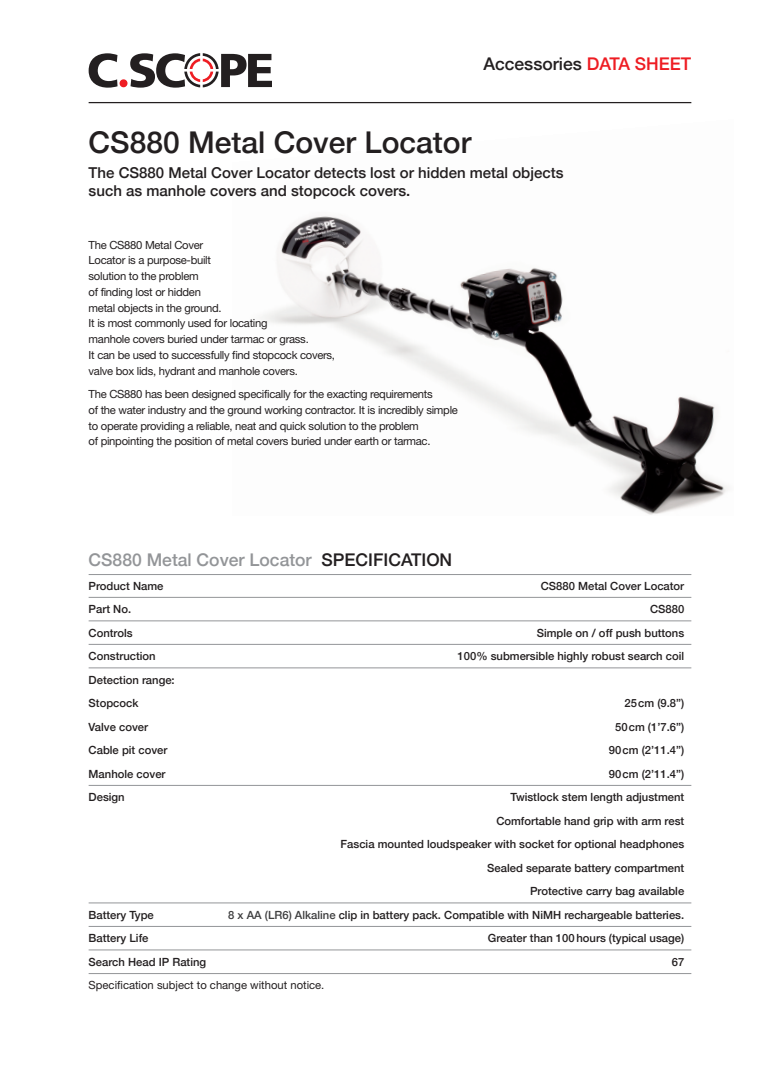
<style>
.page{position:relative;width:780px;height:1088px;background:#fff}
.page>*{position:absolute;margin:0;border:0;box-sizing:border-box;transform-origin:0 0}
.t1{font:500 30px "Helvetica Neue";color:#231f20}
.t2{font:500 17.5px "Helvetica Neue";color:#939598}
.t3{font:500 17.5px "Helvetica Neue";color:#231f20}
.t4{font:500 15px/18px "Helvetica Neue";color:#231f20}
.t5{font:500 11.25px/23.5px "Helvetica Neue";color:#231f20}
.t6{font:11.25px/15.8px "Helvetica Neue";letter-spacing:-.025em;color:#231f20}
.t7{font:11.25px "Helvetica Neue";color:#231f20}
.s1{color:#ee1d23}
.s2{color:#231f20}
.s3{color:#3e3e3f}
</style>
<div class="page">
<img style="left:261px;top:216px;width:466px;height:299px">
<svg style="left:89px;top:53px;width:28px;height:35px"></svg>
<svg style="left:130px;top:53px;width:142px;height:35px"></svg>
<div style="left:119px;top:79px;width:8px;height:8px;background:#ee1d23;border-radius:50%"></div>
<hr style="left:89px;top:102px;width:602px;height:1px;background:#231f20">
<hr style="left:89px;top:574px;width:602px;height:1px;background:#939598">
<hr style="left:89px;top:597px;width:602px;height:1px;background:#939598">
<hr style="left:89px;top:620px;width:602px;height:1px;background:#939598">
<hr style="left:89px;top:644px;width:602px;height:1px;background:#939598">
<hr style="left:89px;top:667px;width:602px;height:1px;background:#939598">
<hr style="left:89px;top:785px;width:602px;height:1px;background:#939598">
<hr style="left:89px;top:902px;width:602px;height:1px;background:#939598">
<hr style="left:89px;top:926px;width:602px;height:1px;background:#939598">
<hr style="left:89px;top:949px;width:602px;height:1px;background:#939598">
<hr style="left:89px;top:973px;width:602px;height:1px;background:#939598">
<h2 class="t3" style="left:483px;top:53px;width:209px">Accessories <span class="s1">DATA SHEET</span></h2>
<h1 class="t1" style="left:89px;top:124px;width:384px">CS880 Metal Cover Locator</h1>
<h3 class="t4" style="left:89px;top:164px;width:476px">The CS880 Metal Cover Locator detects lost or hidden metal objects such as manhole covers and stopcock covers.</h3>
<p class="t6" style="left:89px;top:237px;width:248px">The CS880 Metal Cover<br>Locator is a purpose-built<br>solution to the problem<br>of finding lost or hidden<br>metal objects in the ground.<br>It is most commonly used for locating<br>manhole covers buried under tarmac or grass.<br>It can be used to successfully find stopcock covers, valve box lids, hydrant and manhole covers.</p>
<p class="t6" style="left:89px;top:386px;width:371px">The CS880 has been designed specifically for the exacting requirements<br>of the water industry and the ground working contractor. It is incredibly simple to operate providing a reliable, neat and quick solution to the problem<br>of pinpointing the position of metal covers buried under earth or tarmac.</p>
<h2 class="t2" style="left:89px;top:549px;width:365px">CS880 Metal Cover Locator <span class="s2">SPECIFICATION</span></h2>
<p class="t5" style="left:89px;top:574px;width:76px">Product Name</p>
<p class="t5" style="left:540px;top:574px;width:145px">CS880 Metal Cover Locator</p>
<p class="t5" style="left:89px;top:597px;width:44px">Part No.</p>
<p class="t5" style="left:650px;top:597px;width:36px">CS880</p>
<p class="t5" style="left:89px;top:621px;width:45px">Controls</p>
<p class="t5" style="left:537px;top:621px;width:149px">Simple on / off push buttons</p>
<p class="t5" style="left:89px;top:644px;width:69px">Construction</p>
<p class="t5" style="left:457px;top:644px;width:228px">100% submersible highly robust search coil</p>
<p class="t5" style="left:89px;top:668px;width:88px">Detection range:<br>Stopcock</p>
<p class="t5" style="left:624px;top:691px;width:61px">25cm (9.8”)</p>
<p class="t5" style="left:89px;top:715px;width:61px">Valve cover</p>
<p class="t5" style="left:615px;top:715px;width:71px">50cm (1’7.6”)</p>
<p class="t5" style="left:89px;top:738px;width:80px">Cable pit cover</p>
<p class="t5" style="left:609px;top:738px;width:77px">90cm (2’11.4”)</p>
<p class="t5" style="left:89px;top:762px;width:78px">Manhole cover</p>
<p class="t5" style="left:609px;top:762px;width:77px">90cm (2’11.4”)</p>
<p class="t5" style="left:89px;top:785px;width:38px">Design</p>
<p class="t5" style="left:340px;top:785px;width:345px;text-align:right">Twistlock stem length adjustment<br>Comfortable hand grip with arm rest<br>Fascia mounted loudspeaker with socket for optional headphones Sealed separate battery compartment<br>Protective carry bag available</p>
<p class="t5" style="left:89px;top:903px;width:67px">Battery Type</p>
<p class="t5" style="left:228px;top:903px;width:457px"><span class="s3">8 x AA (LR6) Alkaline</span> clip in battery pack. Compatible with NiMH rechargeable batteries.</p>
<p class="t5" style="left:89px;top:926px;width:61px">Battery Life</p>
<p class="t5" style="left:488px;top:926px;width:198px">Greater than 100 hours (typical usage)</p>
<p class="t5" style="left:89px;top:950px;width:119px">Search Head IP Rating</p>
<p class="t5" style="left:671px;top:950px;width:14px">67</p>
<p class="t7" style="left:89px;top:979px;width:237px">Specification subject to change without notice.</p>
</div>
